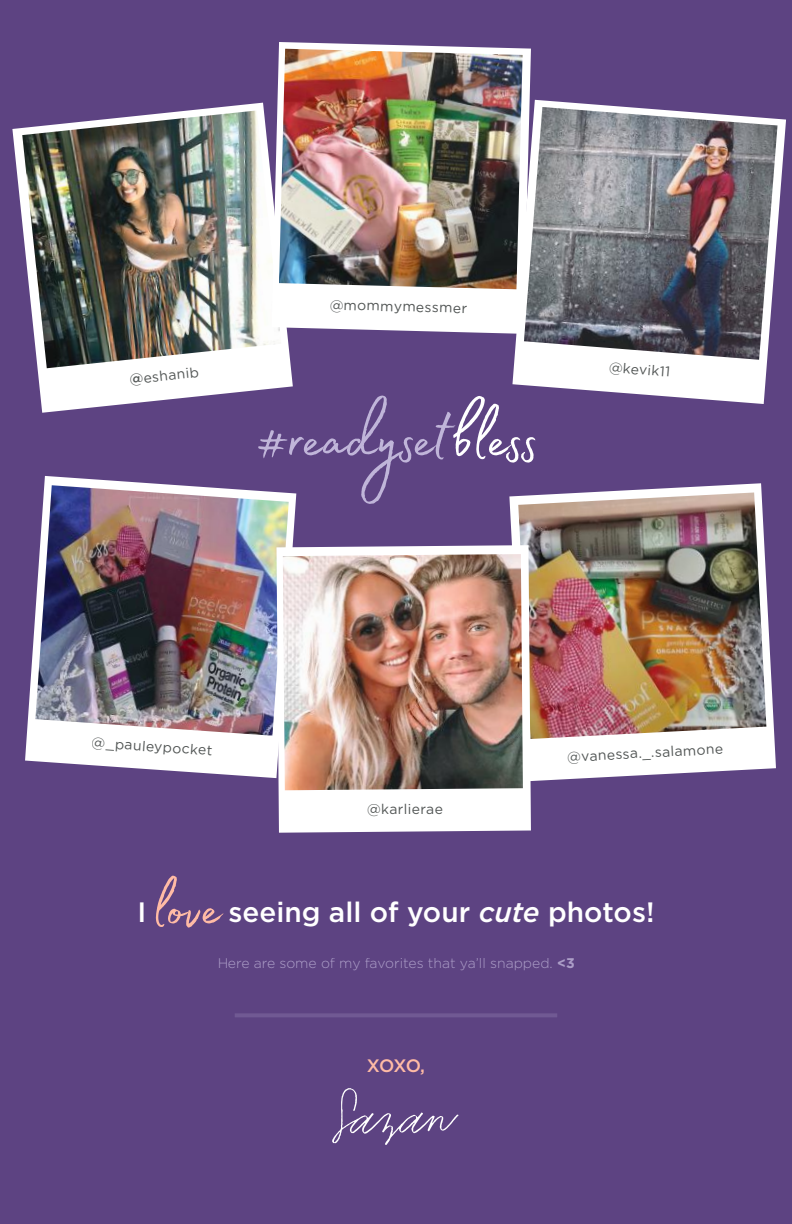
<style>
.page{position:relative;width:792px;height:1224px;background:#5d4382}
.page>*{position:absolute;margin:0;border:0;box-sizing:border-box;transform-origin:0 0}
.t1{font:80px "Madelyn Fill";letter-spacing:-.02em;color:#c0b5d9}
.t2{font:74px "Madelyn Fill";color:#ffbba5}
.t3{font:500 28px "Gotham";color:#fff}
.t4{font:500 18px "Gotham";color:#ffbba5}
.t5{font:14px "Gotham";color:#272c2b}
.t6{font:300 14px "Gotham";color:#c0b5d9}
.s1{font-weight:500}
.s2{color:#fff}
.s3{font-style:italic}
.s4{font-weight:700}
</style>
<div class="page">
<hr style="left:235px;top:1013px;width:322px;height:4px;background:#705993">
<svg style="left:512px;top:100px;width:274px;height:304px;fill:#fff"></svg>
<img style="left:524px;top:107px;width:254px;height:253px">
<svg style="left:25px;top:476px;width:271px;height:302px;fill:#fff"></svg>
<img style="left:35px;top:485px;width:254px;height:251px">
<svg style="left:509px;top:483px;width:267px;height:298px;fill:#fff"></svg>
<img style="left:518px;top:492px;width:248px;height:247px">
<svg style="left:12px;top:103px;width:281px;height:310px"></svg>
<img style="left:22px;top:110px;width:259px;height:258px">
<svg style="left:272px;top:42px;width:259px;height:292px;background:#e3dfe9"></svg>
<img style="left:279px;top:49px;width:244px;height:240px">
<svg style="left:276px;top:545px;width:255px;height:288px;background:#f4f2f5"></svg>
<img style="left:283px;top:554px;width:240px;height:236px">
<svg style="left:332px;top:1088px;width:127px;height:57px"></svg>
<p class="t5" style="left:129px;top:372px;width:71px;rotate:-6deg"><span class="s1">@</span>eshanib</p>
<p class="t5" style="left:330px;top:297px;width:139px;rotate:1deg">@mommymessmer</p>
<h1 class="t1" style="left:254px;top:379px;width:286px">#readyset<span class="s2">bless</span></h1>
<p class="t5" style="left:609px;top:360px;width:63px;rotate:4deg">@kevik11</p>
<p class="t5" style="left:93px;top:734px;width:122px;rotate:4deg">@_pauleypocket</p>
<p class="t5" style="left:567px;top:749px;width:158px;rotate:-3deg">@vanessa._.salamone</p>
<p class="t5" style="left:367px;top:802px;width:77px;rotate:-1deg">@karlierae</p>
<h3 class="t3" style="left:137px;top:896px;width:10px">I</h3>
<h2 class="t2" style="left:153px;top:853px;width:71px">love</h2>
<h3 class="t3" style="left:229px;top:896px;width:427px">seeing all of your <span class="s3">cute</span> photos!</h3>
<p class="t6" style="left:217px;top:956px;width:359px">Here are some of my favorites that ya’ll snapped. <span class="s4">&lt;3</span></p>
<p class="t4" style="left:367px;top:1055px;width:60px">XOXO,</p>
</div>
